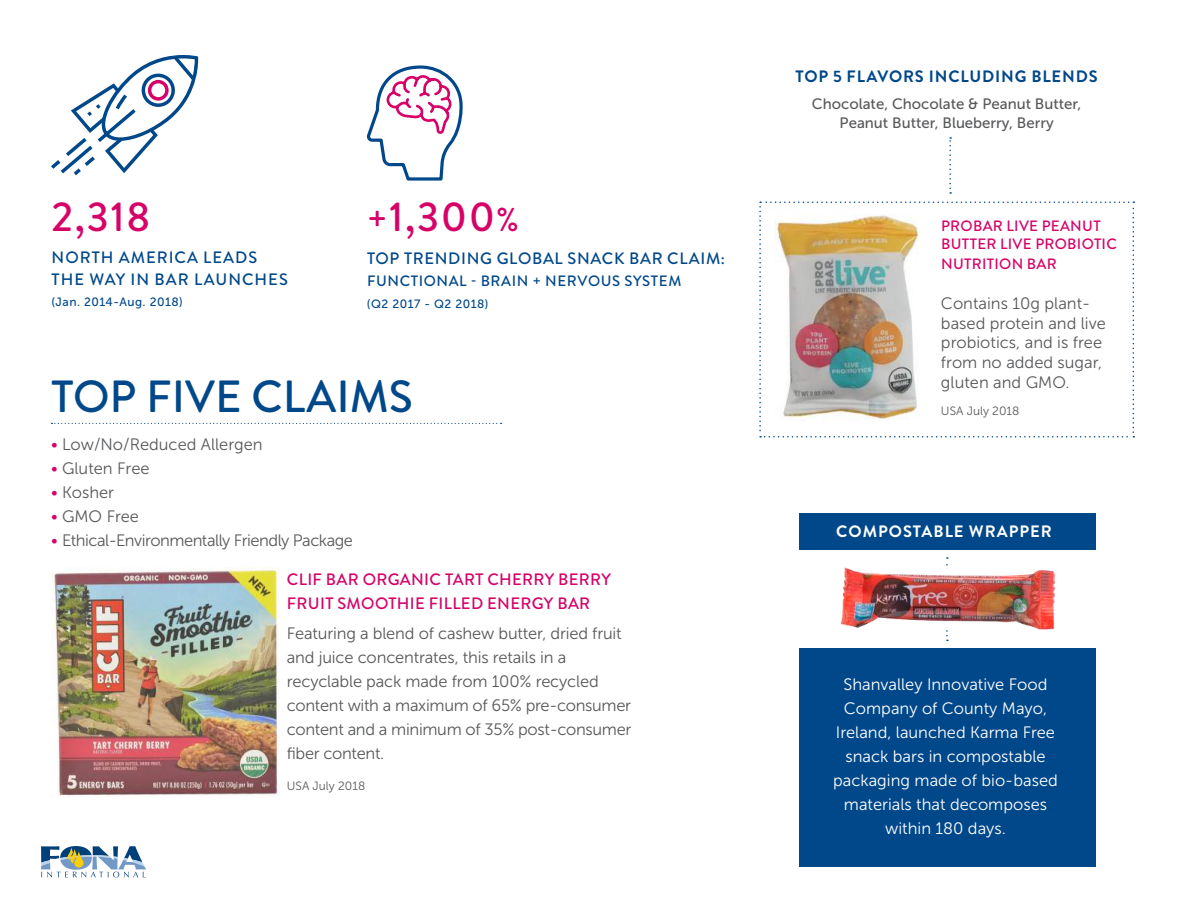
<style>
.page{position:relative;width:1188px;height:918px;background:#fff}
.page>*{position:absolute;margin:0;border:0;box-sizing:border-box;transform-origin:0 0}
.t1{font:500 45px "Brandon Grotesque";color:#00488a}
.t2{font:500 41.7px "Brandon Grotesque";letter-spacing:.04em;color:#d60268}
.t3{font:16.5px/24px "Museo Sans 300";letter-spacing:-.01em;color:#57585a}
.t4{font:16.5px/24px "Museo Sans 300";color:#fff;text-align:center}
.t5{font:500 16.5px/21.8px "Brandon Grotesque";letter-spacing:.055em;color:#00488a}
.t6{font:500 16.5px/24px "Brandon Grotesque";letter-spacing:.02em;color:#d60268}
.t7{font:16.5px "Museo Sans 300";letter-spacing:-.03em;color:#57585a}
.t8{font:700 16.5px "Brandon Grotesque";letter-spacing:.05em;color:#00488a}
.t9{font:700 16.5px "Brandon Grotesque";letter-spacing:.06em;color:#fff}
.t10{font:15px/19.5px "Museo Sans 500";color:#57585a;text-align:center}
.t11{font:500 15px/18px "Brandon Grotesque";letter-spacing:.02em;color:#d60268}
.t12{font:500 15px "Brandon Grotesque";letter-spacing:.04em;color:#00488a}
.t13{font:12px "Museo Sans 500";letter-spacing:.04em;color:#00488a}
.t14{font:12px "Museo Sans 300";color:#57585a}
.s1{font-size:36px}
.s2{font-size:33px}
.s3{color:#d60268}
</style>
<div class="page">
<svg style="left:946px;top:557px;width:2px;height:84px"></svg>
<div style="left:799px;top:514px;width:297px;height:36px;background:#00488a"></div>
<svg style="left:52px;top:423px;width:450px;height:1px"></svg>
<svg style="left:41px;top:846px;width:105px;height:32px"></svg>
<svg style="left:51px;top:55px;width:147px;height:120px"></svg>
<svg style="left:759px;top:201px;width:375px;height:237px"></svg>
<img style="left:774px;top:215px;width:147px;height:206px">
<svg style="left:949px;top:137px;width:2px;height:57px"></svg>
<img style="left:51px;top:567px;width:228px;height:229px">
<div style="left:799px;top:648px;width:297px;height:219px;background:#00488a"></div>
<img style="left:840px;top:567px;width:216px;height:64px">
<svg style="left:368px;top:65px;width:95px;height:116px"></svg>
<h2 class="t2" style="left:52px;top:188px;width:100px">2,318</h2>
<p class="t5" style="left:52px;top:247px;width:238px">NORTH AMERICA LEADS<br>THE WAY IN BAR LAUNCHES</p>
<p class="t13" style="left:52px;top:295px;width:133px">(Jan. 2014-Aug. 2018)</p>
<h2 class="t2" style="left:367px;top:188px;width:154px"><span class="s1">+</span>1,300<span class="s2">%</span></h2>
<p class="t5" style="left:367px;top:248px;width:359px">TOP TRENDING GLOBAL SNACK BAR CLAIM:</p>
<p class="t12" style="left:367px;top:270px;width:316px">FUNCTIONAL - BRAIN + NERVOUS SYSTEM</p>
<p class="t13" style="left:367px;top:297px;width:123px">(Q2 2017 - Q2 2018)</p>
<h1 class="t1" style="left:52px;top:365px;width:363px">TOP FIVE CLAIMS</h1>
<p class="t3" style="left:51px;top:432px;width:213px"><span class="s3">•</span> Low/No/Reduced Allergen</p>
<p class="t3" style="left:51px;top:456px;width:100px"><span class="s3">•</span> Gluten Free</p>
<p class="t3" style="left:51px;top:480px;width:65px"><span class="s3">•</span> Kosher</p>
<p class="t3" style="left:51px;top:504px;width:90px"><span class="s3">•</span> GMO Free</p>
<p class="t7" style="left:51px;top:531px;width:304px"><span class="s3">•</span> Ethical-Environmentally Friendly Package</p>
<p class="t6" style="left:287px;top:567px;width:326px">CLIF BAR ORGANIC TART CHERRY BERRY<br>FRUIT SMOOTHIE FILLED ENERGY BAR</p>
<p class="t3" style="left:287px;top:622px;width:346px">Featuring a blend of cashew butter, dried fruit and juice concentrates, this retails in a recyclable pack made from 100% recycled content with a maximum of 65% pre-consumer content and a minimum of 35% post-consumer fiber content.</p>
<p class="t14" style="left:287px;top:779px;width:80px">USA July 2018</p>
<p class="t8" style="left:796px;top:65px;width:304px">TOP 5 FLAVORS INCLUDING BLENDS</p>
<p class="t10" style="left:812px;top:94px;width:271px">Chocolate, Chocolate &amp; Peanut Butter,<br>Peanut Butter, Blueberry, Berry</p>
<p class="t11" style="left:941px;top:218px;width:177px">PROBAR LIVE PEANUT<br>BUTTER LIVE PROBIOTIC</p>
<p class="t11" style="left:941px;top:255px;width:117px">NUTRITION BAR</p>
<p class="t3" style="left:941px;top:293px;width:166px;line-height:19.8px">Contains 10g plant&shy;based protein and live probiotics, and is free from no added sugar, gluten and GMO.</p>
<p class="t14" style="left:941px;top:404px;width:80px">USA July 2018</p>
<p class="t9" style="left:836px;top:520px;width:217px">COMPOSTABLE WRAPPER</p>
<p class="t4" style="left:833px;top:672px;width:226px">Shanvalley Innovative Food<br>Company of County Mayo,<br>Ireland, launched Karma Free snack bars in compostable packaging made of bio-based materials that decomposes within 180 days.</p>
</div>
